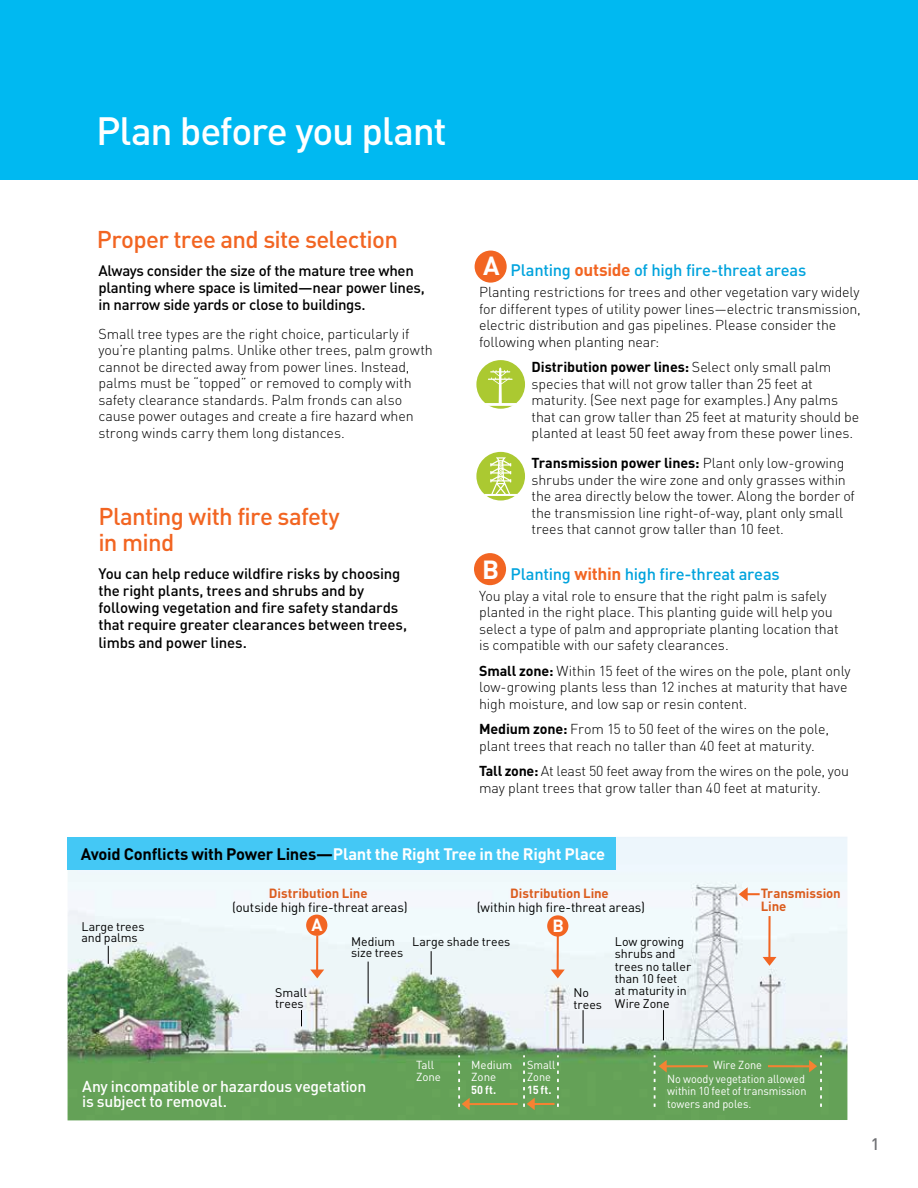
<style>
.page{position:relative;width:918px;height:1188px;background:#fff}
.page>*{position:absolute;margin:0;border:0;box-sizing:border-box;transform-origin:0 0}
.t1{font:500 39px "DIN Pro";letter-spacing:-.03em;color:#fff}
.t2{font:700 25.95px "DIN Pro";color:#fff}
.t3{font:500 24px/26.2px "DIN Pro";letter-spacing:-.03em;color:#f26522}
.t4{font:700 17.4px "DIN Pro";color:#fff}
.t5{font:500 16.5px "DIN Pro";letter-spacing:-.015em;color:#00a3dd}
.t6{font:700 16.5px "DIN Pro";letter-spacing:-.015em;color:#fff}
.t7{font:500 16.5px "DIN";color:#6f7073}
.t8{font:500 15.6px/14.9px "DIN Pro";letter-spacing:-.015em;color:#fff}
.t9{font:500 15px/17.2px "DIN Pro";letter-spacing:-.015em;color:#000}
.t10{font:300 14.25px/16.5px "DIN Pro";letter-spacing:-.01em;color:#000}
.t11{font:700 14.25px "DIN Pro";letter-spacing:-.01em;color:#000}
.t12{font:13.2px "DIN Pro";letter-spacing:-.01em;color:#000}
.t13{font:700 13.2px/13.2px "DIN Pro";letter-spacing:-.005em;color:#db5c1e}
.t14{font:12.3px/12.3px "DIN Pro";letter-spacing:-.005em;color:#000}
.t15{font:11.55px/12.3px "DIN Pro";letter-spacing:-.005em;color:#fff;scale:.95 1}
.t16{font:11.55px/12.3px "DIN Pro";letter-spacing:-.005em;color:#fff}
.t17{font:700 11.55px "DIN Pro";letter-spacing:.015em;color:#fff;scale:.95 1}
.s1{font-weight:700;font-size:17.25px;color:#f26522}
.s2{font-weight:300}
.s3{font-weight:700}
.s4{color:#000}
</style>
<div class="page">
<div style="left:0;top:0;width:918px;height:180px;background:#00b9f1"></div>
<div style="left:476px;top:360px;width:49px;height:49px;background:#abc931;border-radius:50%"></div>
<svg style="left:482px;top:367px;width:34px;height:39px"></svg>
<div style="left:476px;top:452px;width:49px;height:49px;background:#abc931;border-radius:50%"></div>
<svg style="left:484px;top:457px;width:33px;height:39px"></svg>
<div style="left:475px;top:251px;width:32px;height:32px;background:#f26522;border-radius:50%"></div>
<div style="left:474px;top:553px;width:32px;height:32px;background:#f26522;border-radius:50%"></div>
<img style="left:68px;top:837px;width:779px;height:283px">
<div style="left:68px;top:837px;width:548px;height:33px;background:#44c8f5"></div>
<div style="left:306px;top:915px;width:21px;height:21px;background:#f26522;border-radius:50%"></div>
<hr style="left:316px;top:936px;width:2px;height:38px;background:#f26522">
<svg style="left:310px;top:970px;width:14px;height:8px"></svg>
<div style="left:547px;top:915px;width:21px;height:22px;background:#f26522;border-radius:50%"></div>
<hr style="left:557px;top:936px;width:2px;height:38px;background:#f26522">
<svg style="left:551px;top:970px;width:14px;height:8px"></svg>
<hr style="left:768px;top:916px;width:3px;height:46px;background:#f26522">
<svg style="left:763px;top:957px;width:14px;height:9px"></svg>
<svg style="left:739px;top:887px;width:21px;height:14px"></svg>
<svg style="left:108px;top:946px;width:1px;height:18px"></svg>
<svg style="left:431px;top:951px;width:1px;height:24px"></svg>
<hr style="left:583px;top:1010px;width:1px;height:34px;background:#000">
<hr style="left:663px;top:1010px;width:1px;height:30px;background:#000">
<svg style="left:301px;top:1010px;width:1px;height:16px"></svg>
<hr style="left:368px;top:962px;width:1px;height:41px;background:#000">
<hr style="left:530px;top:1103px;width:25px;height:2px;background:#f58232">
<hr style="left:467px;top:1103px;width:51px;height:2px;background:#f58232">
<hr style="left:768px;top:1065px;width:44px;height:2px;background:#f58232">
<hr style="left:664px;top:1065px;width:44px;height:2px;background:#f58232">
<svg style="left:523px;top:1055px;width:12px;height:55px"></svg>
<svg style="left:557px;top:1055px;width:2px;height:52px"></svg>
<svg style="left:654px;top:1055px;width:13px;height:52px"></svg>
<svg style="left:809px;top:1055px;width:13px;height:52px"></svg>
<svg style="left:458px;top:1055px;width:12px;height:55px"></svg>
<h2 class="t1" style="left:96px;top:99px;width:352px">Plan before you plant</h2>
<h3 class="t3" style="left:97px;top:224px;width:303px">Proper tree and site selection</h3>
<p class="t9" style="left:98px;top:260px;width:328px">Always consider the size of the mature tree when planting where space is limited—near power lines, in narrow side yards or close to buildings.</p>
<p class="t10" style="left:98px;top:324px;width:336px">Small tree types are the right choice, particularly if you’re planting palms. Unlike other trees, palm growth cannot be directed away from power lines. Instead, palms must be “topped” or removed to comply with safety clearance standards. Palm fronds can also cause power outages and create a fire hazard when strong winds carry them long distances.</p>
<h3 class="t3" style="left:98px;top:500px;width:243px">Planting with fire safety in mind</h3>
<p class="t9" style="left:98px;top:563px;width:310px">You can help reduce wildfire risks by choosing the right plants, trees and shrubs and by following vegetation and fire safety standards that require greater clearances between trees, limbs and power lines.</p>
<p class="t2" style="left:483px;top:244px;width:18px">A</p>
<h4 class="t5" style="left:511px;top:257px;width:297px">Planting <span class="s1">outside</span> of high fire-threat areas</h4>
<p class="t10" style="left:479px;top:282px;width:383px">Planting restrictions for trees and other vegetation vary widely for different types of utility power lines—electric transmission, electric distribution and gas pipelines. Please consider the following when planting near:</p>
<h5 class="t11" style="left:532px;top:355px;width:301px">Distribution power lines: <span class="s2">Select only small palm</span></h5>
<p class="t10" style="left:532px;top:374px;width:329px">species that will not grow taller than 25 feet at maturity. (See next page for examples.) Any palms that can grow taller than 25 feet at maturity should be planted at least 50 feet away from these power lines.</p>
<h5 class="t11" style="left:532px;top:451px;width:314px">Transmission power lines: <span class="s2">Plant only low-growing</span></h5>
<p class="t10" style="left:532px;top:470px;width:325px">shrubs under the wire zone and only grasses within the area directly below the tower. Along the border of the transmission line right-of-way, plant only small trees that cannot grow taller than 10 feet.</p>
<h4 class="t5" style="left:511px;top:560px;width:271px">Planting <span class="s1">within</span> high fire-threat areas</h4>
<p class="t10" style="left:479px;top:586px;width:361px">You play a vital role to ensure that the right palm is safely planted in the right place. This planting guide will help you select a type of palm and appropriate planting location that is compatible with our safety clearances.</p>
<h5 class="t10" style="left:479px;top:661px;width:373px"><span class="s3">Small zone:</span> Within 15 feet of the wires on the pole, plant only</h5>
<p class="t10" style="left:479px;top:678px;width:370px">low-growing plants less than 12 inches at maturity that have high moisture, and low sap or resin content.</p>
<h5 class="t10" style="left:479px;top:720px;width:351px"><span class="s3">Medium zone:</span> From 15 to 50 feet of the wires on the pole,</h5>
<p class="t10" style="left:479px;top:736px;width:337px">plant trees that reach no taller than 40 feet at maturity.</p>
<h5 class="t10" style="left:479px;top:762px;width:371px"><span class="s3">Tall zone:</span> At least 50 feet away from the wires on the pole, you</h5>
<p class="t10" style="left:479px;top:778px;width:343px">may plant trees that grow taller than 40 feet at maturity.</p>
<p class="t2" style="left:482px;top:548px;width:19px">B</p>
<h4 class="t6" style="left:81px;top:840px;width:526px"><span class="s4">Avoid Conflicts with Power Lines—</span>Plant the Right Tree in the Right Place</h4>
<p class="t14" style="left:81px;top:919px;width:65px;line-height:11.6px">Large trees and palms</p>
<p class="t13" style="left:269px;top:885px;width:100px">Distribution Line</p>
<p class="t12" style="left:232px;top:896px;width:177px">(outside high fire-threat areas)</p>
<p class="t13" style="left:510px;top:885px;width:100px">Distribution Line</p>
<p class="t12" style="left:477px;top:896px;width:170px">(within high fire-threat areas)</p>
<p class="t4" style="left:312px;top:911px;width:13px">A</p>
<p class="t4" style="left:552px;top:911px;width:13px">B</p>
<p class="t14" style="left:275px;top:985px;width:33px;line-height:11.6px">Small trees</p>
<p class="t14" style="left:351px;top:934px;width:54px;line-height:11.6px">Medium size trees</p>
<p class="t14" style="left:412px;top:934px;width:100px">Large shade trees</p>
<p class="t14" style="left:574px;top:986px;width:30px;line-height:11.6px">No trees</p>
<p class="t14" style="left:615px;top:934px;width:78px">Low growing shrubs and trees no taller than 10 feet<br>at maturity in<br>Wire Zone</p>
<p class="t13" style="left:761px;top:885px;width:82px">Transmission<br>Line</p>
<p class="t8" style="left:82px;top:1077px;width:286px">Any incompatible or hazardous vegetation is subject to removal.</p>
<p class="t15" style="left:527px;top:1058px;width:31px">Small<br>Zone</p>
<p class="t17" style="left:527px;top:1080px;width:27px">15 ft.</p>
<p class="t15" style="left:667px;top:1071px;width:148px">No woody vegetation allowed within 10 feet of transmission towers and poles.</p>
<p class="t16" style="left:416px;top:1058px;width:27px">Tall<br>Zone</p>
<p class="t15" style="left:713px;top:1058px;width:53px">Wire Zone</p>
<p class="t16" style="left:471px;top:1058px;width:43px">Medium<br>Zone</p>
<p class="t17" style="left:471px;top:1080px;width:28px">50 ft.</p>
<p class="t7" style="left:871px;top:1134px;width:10px">1</p>
</div>
